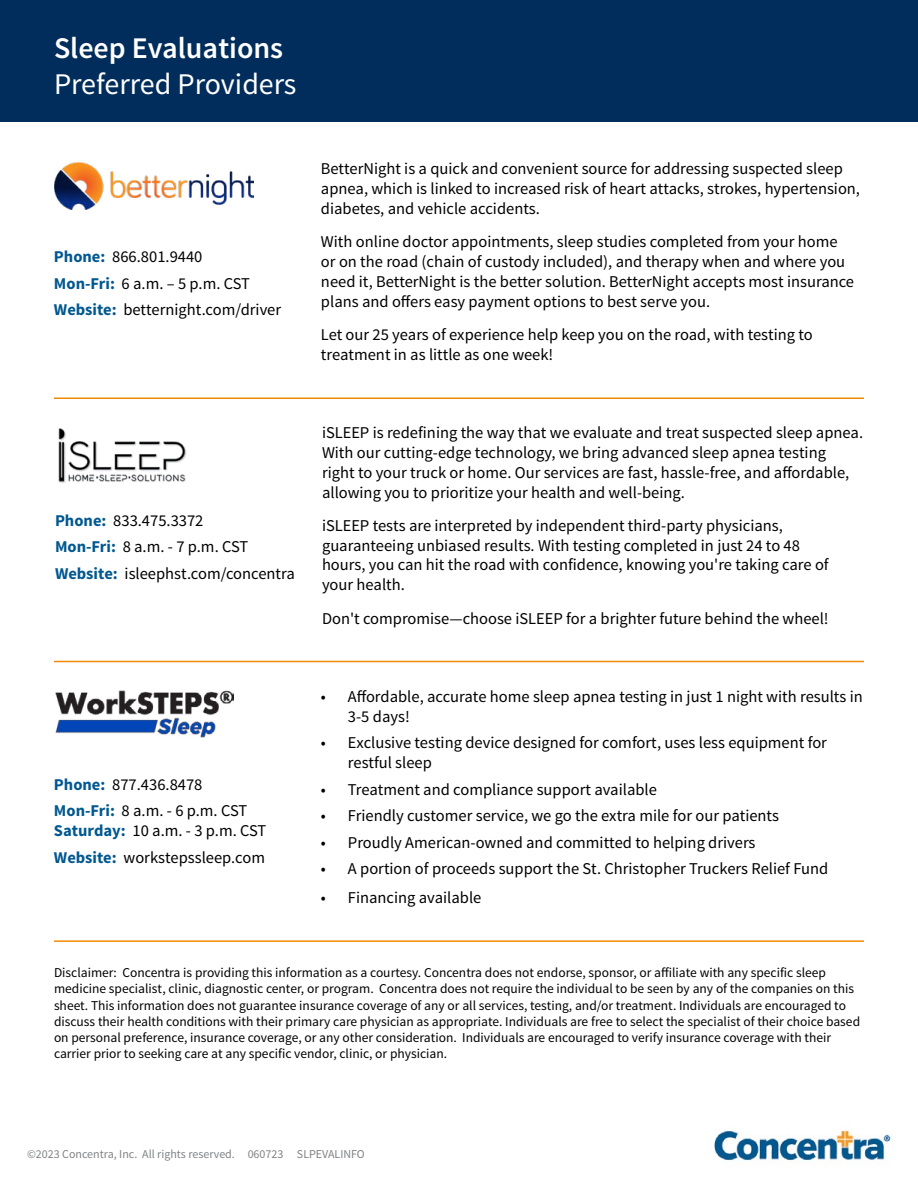
<style>
.page{position:relative;width:918px;height:1188px;background:#fff}
.page>*{position:absolute;margin:0;border:0;box-sizing:border-box;transform-origin:0 0}
.t1{font:30px/36px "Source Sans Pro";color:#fff}
.t2{font:16.5px/19.8px "Source Sans Pro";color:#000}
.t3{font:13.5px/16.2px "Source Sans Pro";color:#000}
.t4{font:12px "Source Sans Pro";color:#808285}
.s1{font-weight:600}
.s2{font-weight:700;color:#005890}
</style>
<div class="page">
<hr style="left:54px;top:940px;width:810px;height:2px;background:#ef8a00">
<hr style="left:54px;top:661px;width:810px;height:1px;background:#ef8a00">
<hr style="left:54px;top:398px;width:810px;height:1px;background:#ef8a00">
<div style="left:0;top:0;width:918px;height:122px;background:#002d5b"></div>
<img style="left:54px;top:162px;width:200px;height:48px">
<img style="left:58px;top:428px;width:128px;height:55px">
<img style="left:55px;top:690px;width:179px;height:48px">
<img style="left:714px;top:1130px;width:179px;height:31px">
<h1 class="t1" style="left:54px;top:30px;width:244px"><span class="s1">Sleep Evaluations<br></span>Preferred Providers</h1>
<p class="t2" style="left:54px;top:244px;width:229px;line-height:26.5px"><span class="s2">Phone:</span> 866.801.9440<br><span class="s2">Mon-Fri:</span> 6 a.m. – 5 p.m. CST<br><span class="s2">Website:</span> betternight.com/driver</p>
<p class="t2" style="left:55px;top:507px;width:241px;line-height:26.5px"><span class="s2">Phone:</span> 833.475.3372<br><span class="s2">Mon-Fri:</span> 8 a.m. - 7 p.m. CST<br><span class="s2">Website:</span> isleephst.com/concentra</p>
<p class="t2" style="left:54px;top:775px;width:150px"><span class="s2">Phone:</span> 877.436.8478</p>
<p class="t2" style="left:54px;top:801px;width:214px"><span class="s2">Mon-Fri:</span> 8 a.m. - 6 p.m. CST<br><span class="s2">Saturday:</span> 10 a.m. - 3 p.m. CST</p>
<p class="t2" style="left:54px;top:847px;width:213px"><span class="s2">Website:</span> workstepssleep.com</p>
<p class="t2" style="left:321px;top:159px;width:541px">BetterNight is a quick and convenient source for addressing suspected sleep apnea, which is linked to increased risk of heart attacks, strokes, hypertension, diabetes, and vehicle accidents.</p>
<p class="t2" style="left:321px;top:232px;width:535px">With online doctor appointments, sleep studies completed from your home or on the road (chain of custody included), and therapy when and where you need it, BetterNight is the better solution. BetterNight accepts most insurance plans and ofers easy payment options to best serve you.</p>
<p class="t2" style="left:321px;top:325px;width:493px">Let our 25 years of experience help keep you on the road, with testing to treatment in as little as one week!</p>
<p class="t2" style="left:322px;top:423px;width:543px">iSLEEP is redefining the way that we evaluate and treat suspected sleep apnea.<br>With our cutting-edge technology, we bring advanced sleep apnea testing<br>right to your truck or home. Our services are fast, hassle-free, and afordable, allowing you to prioritize your health and well-being.</p>
<p class="t2" style="left:322px;top:516px;width:509px">iSLEEP tests are interpreted by independent third-party physicians, guaranteeing unbiased results. With testing completed in just 24 to 48 hours, you can hit the road with confidence, knowing you're taking care of your health.</p>
<p class="t2" style="left:322px;top:608px;width:508px">Don't compromise—choose iSLEEP for a brighter future behind the wheel!</p>
<p class="t2" style="left:348px;top:687px;width:516px;text-indent:-27px">• Afordable, accurate home sleep apnea testing in just 1 night with results in<br>3-5 days!</p>
<p class="t2" style="left:348px;top:733px;width:481px;text-indent:-27px">• Exclusive testing device designed for comfort, uses less equipment for restful sleep</p>
<p class="t2" style="left:321px;top:780px;width:338px">• Treatment and compliance support available</p>
<p class="t2" style="left:321px;top:806px;width:460px">• Friendly customer service, we go the extra mile for our patients</p>
<p class="t2" style="left:321px;top:833px;width:436px">• Proudly American-owned and committed to helping drivers</p>
<p class="t2" style="left:321px;top:859px;width:509px">• A portion of proceeds support the St. Christopher Truckers Relief Fund</p>
<p class="t2" style="left:321px;top:888px;width:162px">• Financing available</p>
<p class="t3" style="left:54px;top:965px;width:808px">Disclaimer: Concentra is providing this information as a courtesy. Concentra does not endorse, sponsor, or afiliate with any specific sleep medicine specialist, clinic, diagnostic center, or program. Concentra does not require the individual to be seen by any of the companies on this sheet. This information does not guarantee insurance coverage of any or all services, testing, and/or treatment. Individuals are encouraged to discuss their health conditions with their primary care physician as appropriate. Individuals are free to select the specialist of their choice based on personal preference, insurance coverage, or any other consideration. Individuals are encouraged to verify insurance coverage with their carrier prior to seeking care at any specific vendor, clinic, or physician.</p>
<p class="t4" style="left:27px;top:1147px;width:339px">©2023 Concentra, Inc. All rights reserved. 060723 SLPEVALINFO</p>
</div>
